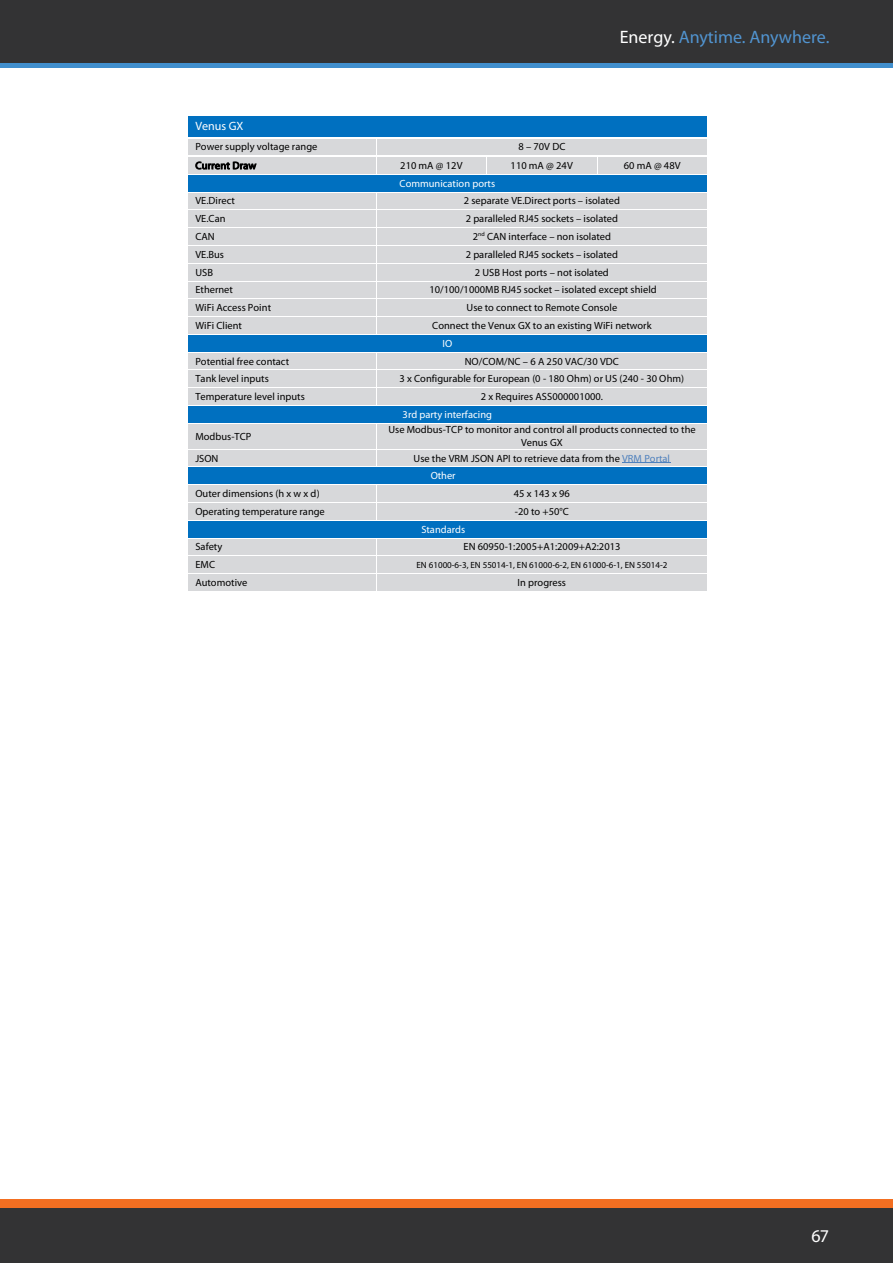
<style>
.page{position:relative;width:893px;height:1263px;background:#fff}
.page>*{position:absolute;margin:0;border:0;box-sizing:border-box;transform-origin:0 0}
.t1{font:18px "Myriad Pro";color:#5194d0}
.t2{font:18px "Myriad Pro";color:#fff}
.t3{font:12px "Myriad Pro";letter-spacing:-.005em;color:#fff}
.t4{font:10.5px/12.6px "Myriad Pro";color:#000;text-align:center}
.t5{font:10.5px "Myriad Pro";color:#fff}
.t6{font:10.5px "Myriad Pro";letter-spacing:.02em;color:#000}
.t7{font:9px "Myriad Pro";letter-spacing:.005em;color:#000}
.s1{color:#fff}
.s2{color:#4f81bd}
</style>
<div class="page">
<div style="left:0;top:1208px;width:893px;height:55px;background:#333334"></div>
<div style="left:0;top:1199px;width:893px;height:9px;background:#f36f21"></div>
<div style="left:0;top:0;width:893px;height:64px;background:#333334"></div>
<hr style="left:0;top:64px;width:893px;height:4px;background:#418fcd">
<div style="left:188px;top:116px;width:519px;height:21px;background:#0070c0"></div>
<div style="left:188px;top:138px;width:188px;height:17px;background:#d7d8da"></div>
<div style="left:377px;top:138px;width:330px;height:17px;background:#d7d8da"></div>
<div style="left:188px;top:157px;width:188px;height:17px;background:#d7d8da"></div>
<div style="left:377px;top:157px;width:109px;height:17px;background:#d7d8da"></div>
<div style="left:487px;top:157px;width:110px;height:17px;background:#d7d8da"></div>
<div style="left:598px;top:157px;width:109px;height:17px;background:#d7d8da"></div>
<div style="left:188px;top:175px;width:519px;height:17px;background:#0070c0"></div>
<div style="left:188px;top:192px;width:188px;height:18px;background:#d7d8da"></div>
<div style="left:377px;top:192px;width:330px;height:18px;background:#d7d8da"></div>
<hr style="left:188px;top:192px;width:188px;height:1px;background:#fff">
<hr style="left:377px;top:192px;width:330px;height:1px;background:#fff">
<div style="left:188px;top:210px;width:188px;height:17px;background:#d7d8da"></div>
<div style="left:377px;top:210px;width:330px;height:17px;background:#d7d8da"></div>
<hr style="left:188px;top:210px;width:188px;height:1px;background:#fff">
<hr style="left:377px;top:210px;width:330px;height:1px;background:#fff">
<div style="left:188px;top:228px;width:188px;height:17px;background:#d7d8da"></div>
<div style="left:377px;top:228px;width:330px;height:17px;background:#d7d8da"></div>
<div style="left:188px;top:246px;width:188px;height:17px;background:#d7d8da"></div>
<div style="left:377px;top:246px;width:330px;height:17px;background:#d7d8da"></div>
<div style="left:188px;top:264px;width:188px;height:17px;background:#d7d8da"></div>
<div style="left:377px;top:264px;width:330px;height:17px;background:#d7d8da"></div>
<div style="left:188px;top:281px;width:188px;height:17px;background:#d7d8da"></div>
<div style="left:377px;top:281px;width:330px;height:17px;background:#d7d8da"></div>
<hr style="left:188px;top:281px;width:188px;height:1px;background:#fff">
<hr style="left:377px;top:281px;width:330px;height:1px;background:#fff">
<div style="left:188px;top:299px;width:188px;height:17px;background:#d7d8da"></div>
<div style="left:377px;top:299px;width:330px;height:17px;background:#d7d8da"></div>
<div style="left:188px;top:317px;width:188px;height:17px;background:#d7d8da"></div>
<div style="left:377px;top:317px;width:330px;height:17px;background:#d7d8da"></div>
<div style="left:188px;top:335px;width:519px;height:17px;background:#0070c0"></div>
<div style="left:188px;top:352px;width:188px;height:18px;background:#d7d8da"></div>
<div style="left:377px;top:352px;width:330px;height:18px;background:#d7d8da"></div>
<hr style="left:188px;top:352px;width:188px;height:1px;background:#fff">
<hr style="left:377px;top:352px;width:330px;height:1px;background:#fff">
<div style="left:188px;top:370px;width:188px;height:17px;background:#d7d8da"></div>
<div style="left:377px;top:370px;width:330px;height:17px;background:#d7d8da"></div>
<hr style="left:188px;top:370px;width:188px;height:1px;background:#fff">
<hr style="left:377px;top:370px;width:330px;height:1px;background:#fff">
<div style="left:188px;top:388px;width:188px;height:17px;background:#d7d8da"></div>
<div style="left:377px;top:388px;width:330px;height:17px;background:#d7d8da"></div>
<div style="left:188px;top:406px;width:519px;height:17px;background:#0070c0"></div>
<div style="left:188px;top:424px;width:188px;height:25px;background:#d7d8da"></div>
<div style="left:377px;top:424px;width:330px;height:25px;background:#d7d8da"></div>
<div style="left:188px;top:449px;width:188px;height:18px;background:#d7d8da"></div>
<div style="left:377px;top:449px;width:330px;height:18px;background:#d7d8da"></div>
<hr style="left:622px;top:462px;width:48px;height:1px;background:#4f81bd">
<hr style="left:188px;top:449px;width:188px;height:1px;background:#fff">
<hr style="left:377px;top:449px;width:330px;height:1px;background:#fff">
<div style="left:188px;top:467px;width:519px;height:17px;background:#0070c0"></div>
<hr style="left:188px;top:467px;width:188px;height:1px;background:#fff">
<hr style="left:377px;top:467px;width:330px;height:1px;background:#fff">
<div style="left:188px;top:485px;width:188px;height:17px;background:#d7d8da"></div>
<div style="left:377px;top:485px;width:330px;height:17px;background:#d7d8da"></div>
<div style="left:188px;top:503px;width:188px;height:17px;background:#d7d8da"></div>
<div style="left:377px;top:503px;width:330px;height:17px;background:#d7d8da"></div>
<div style="left:188px;top:521px;width:519px;height:17px;background:#0070c0"></div>
<div style="left:188px;top:538px;width:188px;height:17px;background:#d7d8da"></div>
<div style="left:377px;top:538px;width:330px;height:17px;background:#d7d8da"></div>
<hr style="left:188px;top:538px;width:188px;height:1px;background:#fff">
<hr style="left:377px;top:538px;width:330px;height:1px;background:#fff">
<div style="left:188px;top:556px;width:188px;height:17px;background:#d7d8da"></div>
<div style="left:377px;top:556px;width:330px;height:17px;background:#d7d8da"></div>
<div style="left:188px;top:574px;width:188px;height:17px;background:#d7d8da"></div>
<div style="left:377px;top:574px;width:330px;height:17px;background:#d7d8da"></div>
<h1 class="t1" style="left:620px;top:25px;width:211px"><span class="s1">Energy.</span> Anytime. Anywhere.</h1>
<p class="t3" style="left:195px;top:119px;width:50px">Venus GX</p>
<p class="t4" style="left:195px;top:140px;width:124px">Power supply voltage range</p>
<p class="t4" style="left:518px;top:140px;width:48px">8 – 70V DC</p>
<p class="t6" style="left:195px;top:159px;width:62px">Current Draw</p>
<p class="t4" style="left:400px;top:159px;width:64px">210 mA @ 12V</p>
<p class="t4" style="left:511px;top:159px;width:64px">110 mA @ 24V</p>
<p class="t4" style="left:624px;top:159px;width:58px">60 mA @ 48V</p>
<p class="t5" style="left:400px;top:177px;width:97px">Communication ports</p>
<p class="t4" style="left:195px;top:194px;width:41px">VE.Direct</p>
<p class="t4" style="left:464px;top:194px;width:158px">2 separate VE.Direct ports – isolated</p>
<p class="t4" style="left:195px;top:212px;width:32px">VE.Can</p>
<p class="t4" style="left:466px;top:212px;width:154px">2 paralleled RJ45 sockets – isolated</p>
<p class="t4" style="left:195px;top:230px;width:21px">CAN</p>
<p class="t4" style="left:473px;top:230px;width:140px">2<sup>nd</sup> CAN interface – non isolated</p>
<p class="t4" style="left:195px;top:248px;width:30px">VE.Bus</p>
<p class="t4" style="left:466px;top:248px;width:154px">2 paralleled RJ45 sockets – isolated</p>
<p class="t4" style="left:195px;top:266px;width:19px">USB</p>
<p class="t4" style="left:475px;top:266px;width:136px">2 USB Host ports – not isolated</p>
<p class="t4" style="left:195px;top:283px;width:39px">Ethernet</p>
<p class="t4" style="left:429px;top:283px;width:229px">10/100/1000MB RJ45 socket – isolated except shield</p>
<p class="t4" style="left:195px;top:301px;width:77px">WiFi Access Point</p>
<p class="t4" style="left:466px;top:301px;width:152px">Use to connect to Remote Console</p>
<p class="t4" style="left:195px;top:319px;width:48px">WiFi Client</p>
<p class="t4" style="left:432px;top:319px;width:221px">Connect the Venux GX to an existing WiFi network</p>
<p class="t5" style="left:443px;top:337px;width:11px">IO</p>
<p class="t4" style="left:195px;top:355px;width:95px">Potential free contact</p>
<p class="t4" style="left:465px;top:355px;width:156px">NO/COM/NC – 6 A 250 VAC/30 VDC</p>
<p class="t4" style="left:195px;top:372px;width:75px">Tank level inputs</p>
<p class="t4" style="left:400px;top:372px;width:286px">3 x Configurable for European (0 - 180 Ohm) or US (240 - 30 Ohm)</p>
<p class="t4" style="left:195px;top:390px;width:111px">Temperature level inputs</p>
<p class="t4" style="left:481px;top:390px;width:124px">2 x Requires ASS000001000.</p>
<p class="t5" style="left:403px;top:408px;width:91px">3rd party interfacing</p>
<p class="t4" style="left:195px;top:430px;width:58px">Modbus-TCP</p>
<p class="t4" style="left:388px;top:423px;width:309px">Use Modbus-TCP to monitor and control all products connected to the<br>Venus GX</p>
<p class="t4" style="left:195px;top:452px;width:25px">JSON</p>
<p class="t4" style="left:431px;top:449px;width:241px;line-height:17.7px;text-align:left;text-indent:-17px">Use the VRM JSON API to retrieve data from the <span class="s2">VRM Portal<br></span><span class="s1">Other</span></p>
<p class="t4" style="left:195px;top:487px;width:126px">Outer dimensions (h x w x d)</p>
<p class="t4" style="left:514px;top:487px;width:58px">45 x 143 x 96</p>
<p class="t4" style="left:195px;top:505px;width:131px">Operating temperature range</p>
<p class="t4" style="left:515px;top:505px;width:55px">-20 to +50°C</p>
<p class="t5" style="left:421px;top:523px;width:45px">Standards</p>
<p class="t4" style="left:195px;top:540px;width:28px">Safety</p>
<p class="t4" style="left:463px;top:540px;width:159px">EN 60950-1:2005+A1:2009+A2:2013</p>
<p class="t4" style="left:195px;top:558px;width:21px">EMC</p>
<p class="t7" style="left:416px;top:559px;width:253px">EN 61000-6-3, EN 55014-1, EN 61000-6-2, EN 61000-6-1, EN 55014-2</p>
<p class="t4" style="left:195px;top:576px;width:54px">Automotive</p>
<p class="t4" style="left:518px;top:576px;width:50px">In progress</p>
<h1 class="t2" style="left:811px;top:1225px;width:19px">67</h1>
</div>
